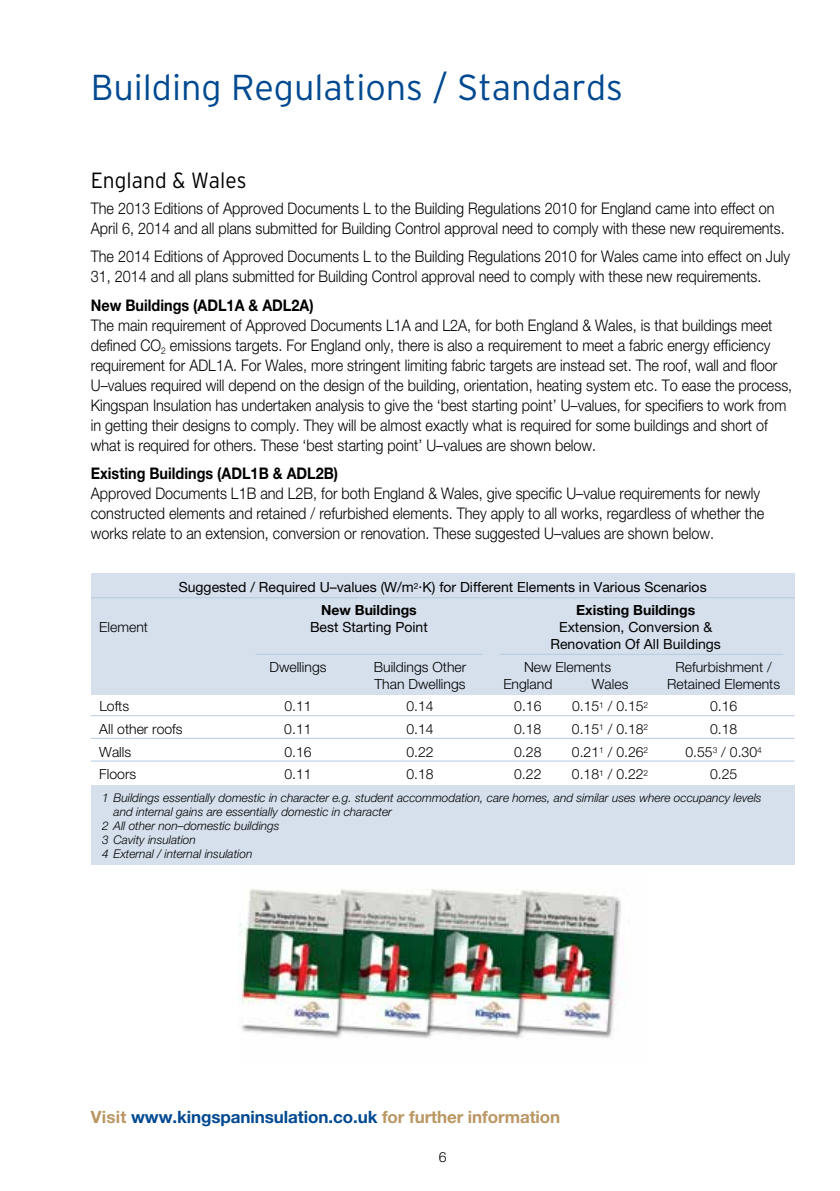
<style>
.page{position:relative;width:840px;height:1191px;background:#fff}
.page>*{position:absolute;margin:0;border:0;box-sizing:border-box;transform-origin:0 0}
.t1{font:300 36px "Interstate";color:#004990}
.t2{font:300 22px "Interstate";color:#000;scale:.95 1}
.t3{font:700 17px "Helvetica Neue";letter-spacing:-.005em;color:#004990}
.t4{font:300 16px/20px "Helvetica Neue";color:#000;scale:.9 1}
.t5{font:700 16px "Helvetica Neue";color:#000;scale:.9 1}
.t6{font:300 14px "Helvetica Neue";color:#000}
.t7{font:14px/22.6px "Helvetica Neue";color:#000}
.t8{font:700 14px "Helvetica Neue";color:#000}
.t9{font:italic 300 12px "Helvetica Neue";color:#000}
.s1{font-weight:700}
.s2{color:#ba9764}
</style>
<div class="page">
<div style="left:91px;top:573px;width:703px;height:121px;background:#d5e0ec"></div>
<hr style="left:255px;top:654px;width:227px;height:1px;background:#b5cbdf">
<hr style="left:499px;top:654px;width:283px;height:1px;background:#b5cbdf">
<hr style="left:91px;top:597px;width:703px;height:1px;background:#b5cbdf">
<div style="left:91px;top:785px;width:703px;height:80px;background:#d5e0ec"></div>
<hr style="left:91px;top:715px;width:703px;height:1px;background:#b5cbdf">
<hr style="left:91px;top:738px;width:703px;height:1px;background:#b5cbdf">
<hr style="left:91px;top:760px;width:703px;height:1px;background:#b5cbdf">
<img style="left:238px;top:889px;width:387px;height:150px">
<h1 class="t1" style="left:91px;top:67px;width:533px">Building Regulations / Standards</h1>
<h2 class="t2" style="left:91px;top:168px;width:165px">England &amp; Wales</h2>
<p class="t4" style="left:91px;top:197px;width:772px">The 2013 Editions of Approved Documents L to the Building Regulations 2010 for England came into effect on<br>April 6, 2014 and all plans submitted for Building Control approval need to comply with these new requirements.</p>
<p class="t4" style="left:91px;top:246px;width:778px">The 2014 Editions of Approved Documents L to the Building Regulations 2010 for Wales came into effect on July<br>31, 2014 and all plans submitted for Building Control approval need to comply with these new requirements.</p>
<p class="t5" style="left:91px;top:295px;width:249px">New Buildings (ADL1A &amp; ADL2A)</p>
<p class="t4" style="left:91px;top:314px;width:780px">The main requirement of Approved Documents L1A and L2A, for both England &amp; Wales, is that buildings meet defined CO<sub>2</sub> emissions targets. For England only, there is also a requirement to meet a fabric energy efficiency requirement for ADL1A. For Wales, more stringent limiting fabric targets are instead set. The roof, wall and floor U–values required will depend on the design of the building, orientation, heating system etc. To ease the process, Kingspan Insulation has undertaken analysis to give the ‘best starting point’ U–values, for specifiers to work from in getting their designs to comply. They will be almost exactly what is required for some buildings and short of what is required for others. These ‘best starting point’ U–values are shown below.</p>
<p class="t5" style="left:91px;top:463px;width:276px">Existing Buildings (ADL1B &amp; ADL2B)</p>
<p class="t4" style="left:91px;top:483px;width:749px">Approved Documents L1B and L2B, for both England &amp; Wales, give specific U–value requirements for newly constructed elements and retained / refurbished elements. They apply to all works, regardless of whether the works relate to an extension, conversion or renovation. These suggested U–values are shown below.</p>
<p class="t7" style="left:321px;top:576px;width:387px;text-indent:-142px">Suggested / Required U–values (W/m<sup>2</sup>.K) for Different Elements in Various Scenarios<br><span class="s1">New Buildings</span></p>
<p class="t8" style="left:576px;top:601px;width:120px">Existing Buildings</p>
<p class="t6" style="left:99px;top:618px;width:50px">Element</p>
<p class="t7" style="left:310px;top:615px;width:119px">Best Starting Point</p>
<p class="t7" style="left:550px;top:618px;width:172px;line-height:17px;text-align:center">Extension, Conversion &amp;<br>Renovation Of All Buildings</p>
<p class="t6" style="left:269px;top:658px;width:59px">Dwellings</p>
<p class="t6" style="left:373px;top:658px;width:94px">Buildings Other</p>
<p class="t6" style="left:524px;top:658px;width:88px">New Elements</p>
<p class="t6" style="left:675px;top:658px;width:98px">Refurbishment /</p>
<p class="t6" style="left:374px;top:675px;width:93px">Than Dwellings</p>
<p class="t6" style="left:503px;top:675px;width:51px">England</p>
<p class="t6" style="left:591px;top:675px;width:38px">Wales</p>
<p class="t6" style="left:666px;top:675px;width:114px">Retained Elements</p>
<p class="t6" style="left:99px;top:698px;width:31px">Lofts</p>
<p class="t6" style="left:284px;top:698px;width:29px">0.11</p>
<p class="t6" style="left:406px;top:698px;width:29px">0.14</p>
<p class="t6" style="left:514px;top:698px;width:29px">0.16</p>
<p class="t6" style="left:571px;top:698px;width:78px">0.15<sup>1</sup> / 0.15<sup>2</sup></p>
<p class="t6" style="left:709px;top:698px;width:29px">0.16</p>
<p class="t6" style="left:99px;top:720px;width:85px">All other roofs</p>
<p class="t6" style="left:284px;top:720px;width:29px">0.11</p>
<p class="t6" style="left:406px;top:720px;width:29px">0.14</p>
<p class="t6" style="left:514px;top:720px;width:29px">0.18</p>
<p class="t6" style="left:571px;top:720px;width:78px">0.15<sup>1</sup> / 0.18<sup>2</sup></p>
<p class="t6" style="left:709px;top:720px;width:29px">0.18</p>
<p class="t6" style="left:99px;top:743px;width:33px">Walls</p>
<p class="t6" style="left:284px;top:743px;width:29px">0.16</p>
<p class="t6" style="left:406px;top:743px;width:29px">0.22</p>
<p class="t6" style="left:514px;top:743px;width:29px">0.28</p>
<p class="t6" style="left:571px;top:743px;width:78px">0.21<sup>1</sup> / 0.26<sup>2</sup></p>
<p class="t6" style="left:685px;top:743px;width:78px">0.55<sup>3</sup> / 0.30<sup>4</sup></p>
<p class="t6" style="left:99px;top:765px;width:38px">Floors</p>
<p class="t6" style="left:284px;top:765px;width:29px">0.11</p>
<p class="t6" style="left:406px;top:765px;width:29px">0.18</p>
<p class="t6" style="left:514px;top:765px;width:29px">0.22</p>
<p class="t6" style="left:571px;top:765px;width:78px">0.18<sup>1</sup> / 0.22<sup>2</sup></p>
<p class="t6" style="left:709px;top:765px;width:29px">0.25</p>
<p class="t9" style="left:102px;top:790px;width:660px">1 Buildings essentially domestic in character e.g. student accommodation, care homes, and similar uses where occupancy levels</p>
<p class="t9" style="left:113px;top:804px;width:280px">and internal gains are essentially domestic in character</p>
<p class="t9" style="left:102px;top:818px;width:179px">2 All other non–domestic buildings</p>
<p class="t9" style="left:102px;top:832px;width:95px">3 Cavity insulation</p>
<p class="t9" style="left:102px;top:846px;width:152px">4 External / internal insulation</p>
<p class="t3" style="left:91px;top:1106px;width:471px"><span class="s2">Visit</span> www.kingspaninsulation.co.uk <span class="s2">for further information</span></p>
<p class="t6" style="left:438px;top:1148px;width:9px">6</p>
</div>
